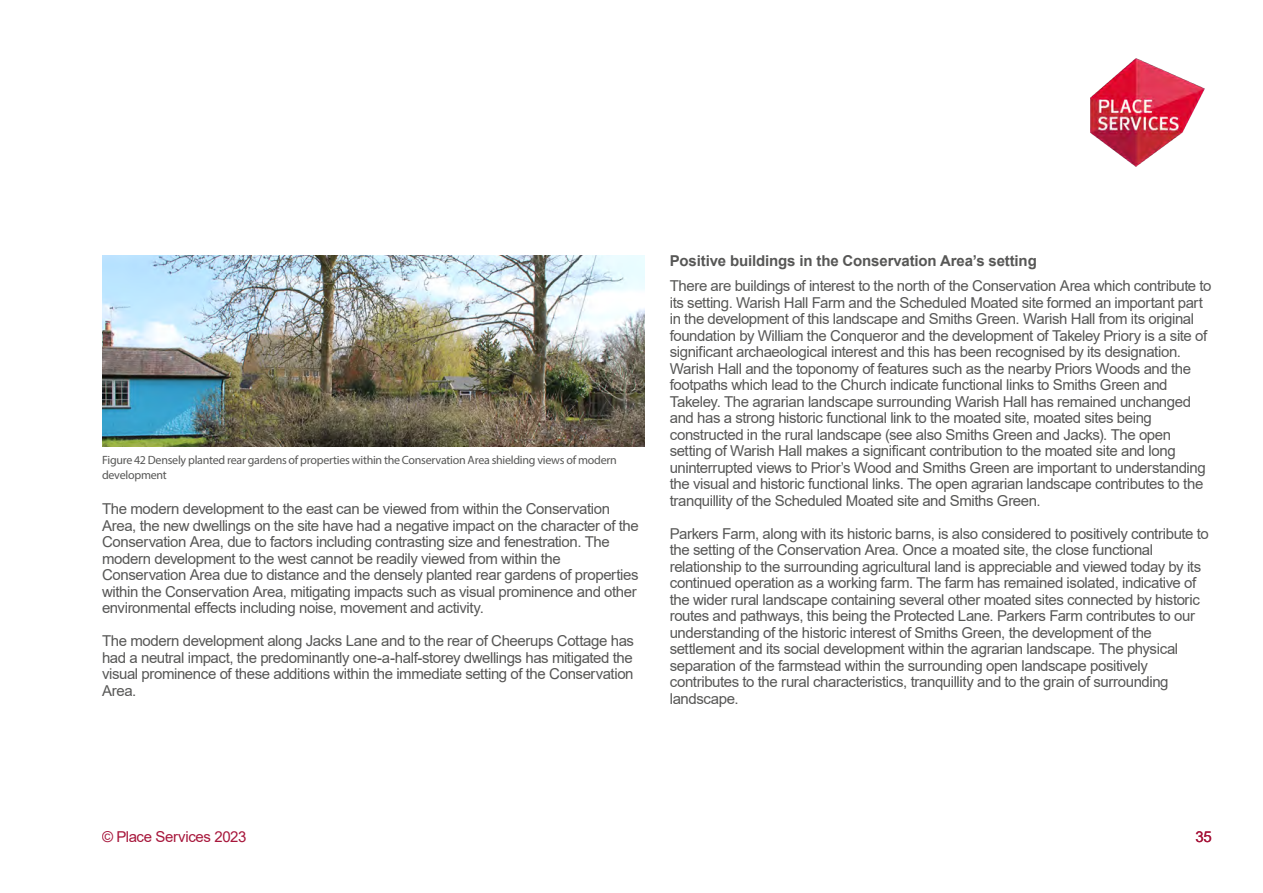
<style>
.page{position:relative;width:1263px;height:893px;background:#fff}
.page>*{position:absolute;margin:0;border:0;box-sizing:border-box;transform-origin:0 0}
.t1{font:15px/16.5px "Arial";letter-spacing:-.025em;color:#575756}
.t2{font:700 15px "Arial";letter-spacing:-.01em;color:#575756}
.t3{font:15px "Arial";letter-spacing:-.025em;color:#a7163b}
.t4{font:12px/14.4px "Myriad Pro";letter-spacing:-.02em;color:#575756}
</style>
<div class="page">
<img style="left:1090px;top:58px;width:115px;height:109px">
<img style="left:102px;top:255px;width:542px;height:191px">
<p class="t4" style="left:102px;top:453px;width:516px">Figure 42 Densely planted rear gardens of properties within the Conservation Area shielding views of modern development</p>
<p class="t1" style="left:102px;top:500px;width:538px">The modern development to the east can be viewed from within the Conservation Area, the new dwellings on the site have had a negative impact on the character of the Conservation Area, due to factors including contrasting size and fenestration. The modern development to the west cannot be readily viewed from within the Conservation Area due to distance and the densely planted rear gardens of properties within the Conservation Area, mitigating impacts such as visual prominence and other environmental effects including noise, movement and activity.</p>
<p class="t1" style="left:102px;top:632px;width:533px;text-align:justify">The modern development along Jacks Lane and to the rear of Cheerups Cottage has had a neutral impact, the predominantly one-a-half-storey dwellings has mitigated the visual prominence of these additions within the immediate setting of the Conservation Area.</p>
<h3 class="t2" style="left:670px;top:250px;width:369px">Positive buildings in the Conservation Area’s setting</h3>
<p class="t1" style="left:670px;top:277px;width:543px">There are buildings of interest to the north of the Conservation Area which contribute to its setting. Warish Hall Farm and the Scheduled Moated site formed an important part in the development of this landscape and Smiths Green. Warish Hall from its original foundation by William the Conqueror and the development of Takeley Priory is a site of significant archaeological interest and this has been recognised by its designation.<br>Warish Hall and the toponomy of features such as the nearby Priors Woods and the footpaths which lead to the Church indicate functional links to Smiths Green and Takeley. The agrarian landscape surrounding Warish Hall has remained unchanged and has a strong historic functional link to the moated site, moated sites being constructed in the rural landscape (see also Smiths Green and Jacks). The open setting of Warish Hall makes a significant contribution to the moated site and long uninterrupted views to Prior’s Wood and Smiths Green are important to understanding the visual and historic functional links. The open agrarian landscape contributes to the tranquillity of the Scheduled Moated site and Smiths Green.</p>
<p class="t1" style="left:670px;top:525px;width:540px">Parkers Farm, along with its historic barns, is also considered to positively contribute to the setting of the Conservation Area. Once a moated site, the close functional relationship to the surrounding agricultural land is appreciable and viewed today by its continued operation as a working farm. The farm has remained isolated, indicative of the wider rural landscape containing several other moated sites connected by historic routes and pathways, this being the Protected Lane. Parkers Farm contributes to our understanding of the historic interest of Smiths Green, the development of the settlement and its social development within the agrarian landscape. The physical separation of the farmstead within the surrounding open landscape positively contributes to the rural characteristics, tranquillity and to the grain of surrounding landscape.</p>
<p class="t3" style="left:102px;top:826px;width:146px">© Place Services 2023</p>
<p class="t3" style="left:1195px;top:826px;width:18px">35</p>
</div>
